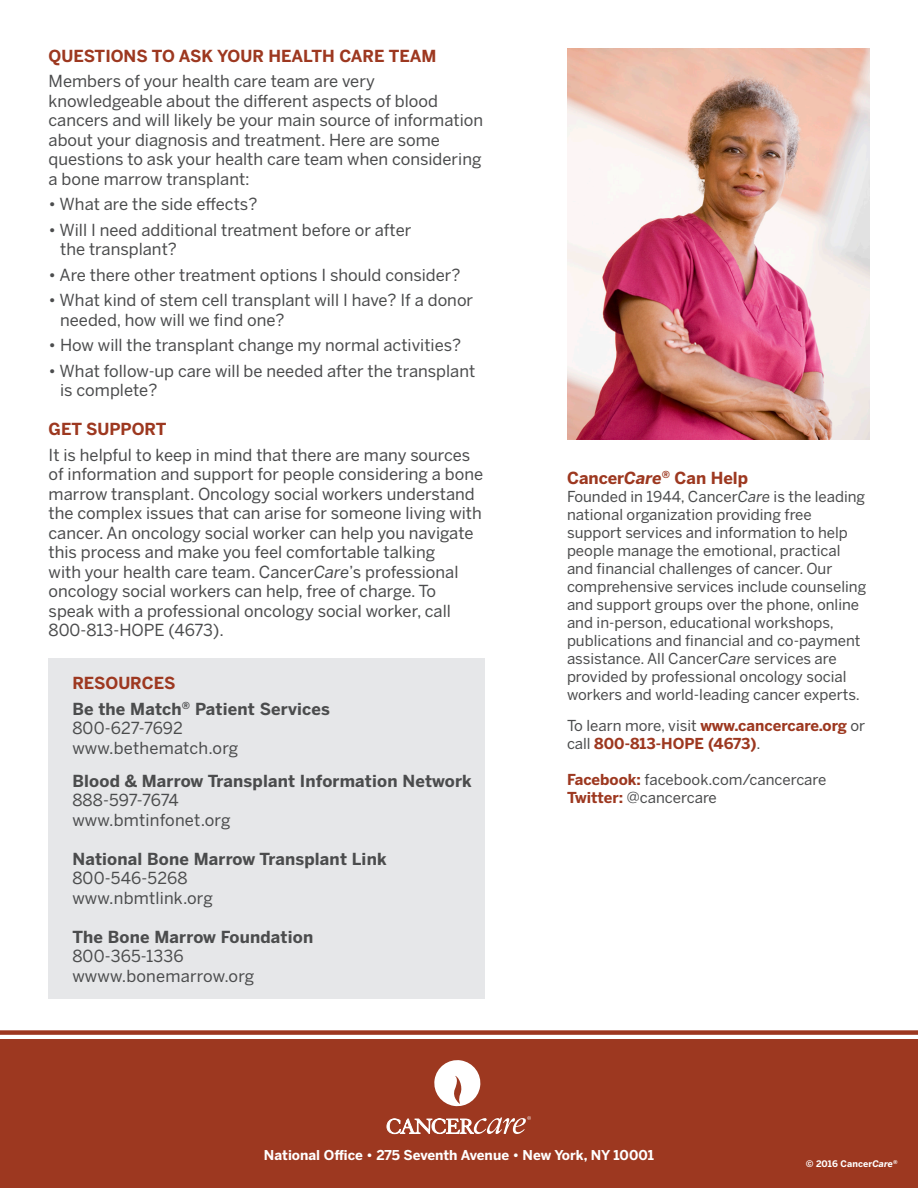
<style>
.page{position:relative;width:918px;height:1188px;background:#fff}
.page>*{position:absolute;margin:0;border:0;box-sizing:border-box;transform-origin:0 0}
.Leadder{font:16.5px/19.5px "Benton Sans";color:#4b4c4d}
.Leadder-2{font:700 16.5px "Benton Sans";letter-spacing:.01em;color:#4b4c4d}
.Leadder-3{font:700 16.5px "Benton Sans";color:#9d3820}
.Leadder-4{font:15px/18px "Benton Sans";color:#4b4c4d}
.Leadder-5{font:700 15px/18px "Benton Sans";color:#9d3820}
.t1{font:700 13.5px "Benton Sans";color:#fff}
.Leadder-6{font:700 9px "Benton Sans";letter-spacing:.01em;color:#fff}
.s1{font-style:italic}
.s2{font-weight:400;color:#4b4c4d}
.s3{font-weight:700;color:#9d3820}
</style>
<div class="page">
<div style="left:49px;top:659px;width:436px;height:340px;background:#e6e7e9"></div>
<div style="left:0;top:1040px;width:918px;height:148px;background:#9d3820"></div>
<svg style="left:434px;top:1060px;width:47px;height:47px"></svg>
<svg style="left:387px;top:1116px;width:144px;height:18px"></svg>
<div style="left:0;top:1030px;width:918px;height:5px;background:#9d3820"></div>
<img style="left:567px;top:49px;width:302px;height:391px">
<p class="Leadder-3" style="left:49px;top:46px;width:389px">QUESTIONS TO ASK YOUR HEALTH CARE TEAM</p>
<p class="Leadder" style="left:49px;top:71px;width:436px">Members of your health care team are very knowledgeable about the different aspects of blood cancers and will likely be your main source of information about your diagnosis and treatment. Here are some questions to ask your health care team when considering a bone marrow transplant:</p>
<p class="Leadder" style="left:49px;top:194px;width:210px">• What are the side effects?</p>
<p class="Leadder" style="left:60px;top:220px;width:353px;text-indent:-12px">• Will I need additional treatment before or after the transplant?</p>
<p class="Leadder" style="left:49px;top:265px;width:414px">• Are there other treatment options I should consider?</p>
<p class="Leadder" style="left:60px;top:290px;width:415px;text-indent:-12px">• What kind of stem cell transplant will I have? If a donor needed, how will we find one?</p>
<p class="Leadder" style="left:49px;top:335px;width:414px">• How will the transplant change my normal activities?</p>
<p class="Leadder" style="left:60px;top:361px;width:417px;text-indent:-12px">• What follow-up care will be needed after the transplant is complete?</p>
<p class="Leadder-3" style="left:49px;top:419px;width:119px">GET SUPPORT</p>
<p class="Leadder" style="left:49px;top:445px;width:436px">It is helpful to keep in mind that there are many sources of information and support for people considering a bone marrow transplant. Oncology social workers understand the complex issues that can arise for someone living with cancer. An oncology social worker can help you navigate this process and make you feel comfortable talking<br>with your health care team. Cancer<span class="s1">Care</span>’s professional oncology social workers can help, free of charge. To speak with a professional oncology social worker, call 800-813-HOPE (4673).</p>
<p class="Leadder-3" style="left:72px;top:673px;width:105px">RESOURCES</p>
<p class="Leadder-2" style="left:72px;top:699px;width:259px">Be the Match<sup>®</sup> Patient Services</p>
<p class="Leadder" style="left:72px;top:718px;width:112px">800‑627‑7692</p>
<p class="Leadder" style="left:72px;top:738px;width:167px">www.bethematch.org</p>
<p class="Leadder-2" style="left:72px;top:771px;width:401px">Blood &amp; Marrow Transplant Information Network</p>
<p class="Leadder" style="left:72px;top:790px;width:108px">888‑597‑7674</p>
<p class="Leadder" style="left:72px;top:810px;width:160px">www.bmtinfonet.org</p>
<p class="Leadder-2" style="left:72px;top:849px;width:316px">National Bone Marrow Transplant Link</p>
<p class="Leadder" style="left:72px;top:868px;width:117px">800‑546‑5268</p>
<p class="Leadder" style="left:72px;top:888px;width:142px">www.nbmtlink.org</p>
<p class="Leadder-2" style="left:72px;top:927px;width:242px">The Bone Marrow Foundation</p>
<p class="Leadder" style="left:72px;top:946px;width:113px">800‑365‑1336</p>
<p class="Leadder" style="left:72px;top:966px;width:183px">wwww.bonemarrow.org</p>
<p class="Leadder-3" style="left:567px;top:468px;width:183px">Cancer<span class="s1">Care</span><sup>®</sup> Can Help</p>
<p class="Leadder-4" style="left:567px;top:487px;width:301px">Founded in 1944, Cancer<span class="s1">Care</span> is the leading national organization providing free support services and information to help people manage the emotional, practical and financial challenges of cancer. Our comprehensive services include counseling and support groups over the phone, online and in-person, educational workshops, publications and financial and co-payment assistance. All Cancer<span class="s1">Care</span> services are provided by professional oncology social workers and world-leading cancer experts.</p>
<p class="Leadder-5" style="left:567px;top:717px;width:300px"><span class="s2">To learn more, visit</span> www.cancercare.org <span class="s2">or call</span> 800-813-HOPE (4673)<span class="s2">.</span></p>
<p class="Leadder-4" style="left:567px;top:771px;width:261px"><span class="s3">Facebook:</span> facebook.com/cancercare<br><span class="s3">Twitter:</span> @cancercare</p>
<p class="t1" style="left:264px;top:1147px;width:392px">National Office • 275 Seventh Avenue • New York, NY 10001</p>
<p class="Leadder-6" style="left:806px;top:1158px;width:94px">© 2016 Cancer<span class="s1">Care</span><sup>®</sup></p>
</div>
